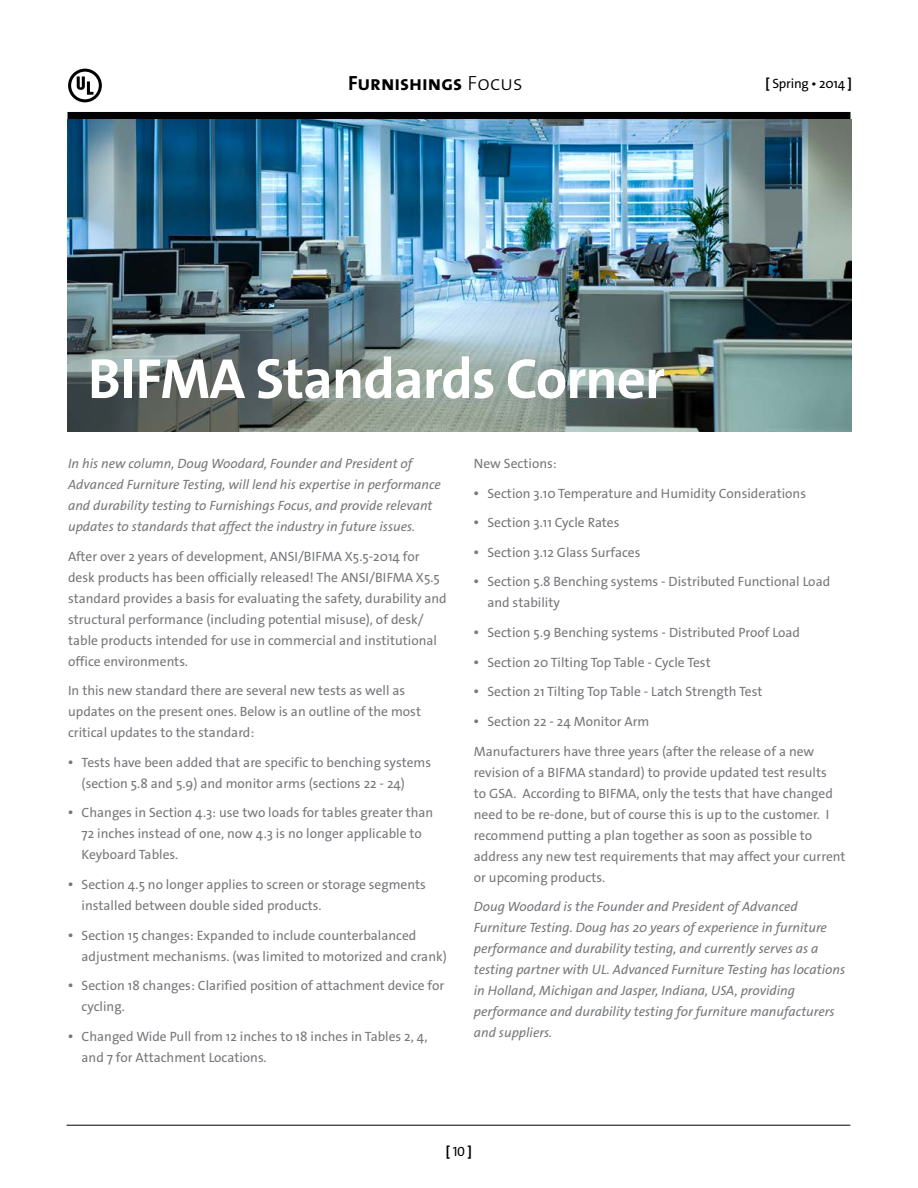
<style>
.page{position:relative;width:918px;height:1188px;background:#fff}
.page>*{position:absolute;margin:0;border:0;box-sizing:border-box;transform-origin:0 0}
.t1{font:700 57px "The Sans Os F";letter-spacing:-.02em;color:#fff}
.t2{font:700 20.7px "The Sans Os F";color:#000}
.t3{font:13.5px/21px "The Sans Os F";color:#77787b}
.t4{font:italic 13.5px/21px "The Sans Os F";color:#77787b}
.t5{font:13.5px "The Sans Os F";letter-spacing:-.02em;color:#000}
.t6{font:700 13.5px "The Sans Os F";color:#000}
.s1{font-weight:300}
.s2{font-weight:700}
.s3{font-family:"Myriad Pro";font-size:18px}
.s4{font-weight:400}
</style>
<div class="page">
<svg style="left:68px;top:69px;width:34px;height:33px"></svg>
<div style="left:68px;top:112px;width:782px;height:7px;background:#000"></div>
<img style="left:67px;top:119px;width:785px;height:313px">
<hr style="left:67px;top:1125px;width:783px;height:1px;background:#000">
<h2 class="t2" style="left:348px;top:70px;width:176px">Furnishings <span class="s1">Focus</span></h2>
<p class="t5" style="left:766px;top:74px;width:88px"><span class="s2">[</span> Spring • 2014 <span class="s2">]</span></p>
<h1 class="t1" style="left:88px;top:342px;width:579px">BIFMA Standards Corner</h1>
<p class="t4" style="left:68px;top:453px;width:374px">In his new column, Doug Woodard, Founder and President of Advanced Furniture Testing, will lend his expertise in performance and durability testing to Furnishings Focus, and provide relevant updates to standards that affect the industry in future issues.</p>
<p class="t3" style="left:68px;top:546px;width:380px">After over 2 years of development, ANSI/BIFMA X5.5-2014 for desk products has been officially released! The ANSI/BIFMA X5.5 standard provides a basis for evaluating the safety, durability and structural performance (including potential misuse), of desk/ table products intended for use in commercial and institutional office environments.</p>
<p class="t3" style="left:68px;top:680px;width:354px">In this new standard there are several new tests as well as updates on the present ones. Below is an outline of the most critical updates to the standard:</p>
<p class="t3" style="left:82px;top:752px;width:351px;text-indent:-14px"><span class="s3">•</span> Tests have been added that are specific to benching systems (section 5.8 and 5.9) and monitor arms (sections 22 - 24)</p>
<p class="t3" style="left:82px;top:803px;width:353px;text-indent:-14px"><span class="s3">•</span> Changes in Section 4.3: use two loads for tables greater than<br>72 inches instead of one, now 4.3 is no longer applicable to<br>Keyboard Tables.</p>
<p class="t3" style="left:82px;top:874px;width:346px;text-indent:-14px"><span class="s3">•</span> Section 4.5 no longer applies to screen or storage segments installed between double sided products.</p>
<p class="t3" style="left:82px;top:925px;width:367px;text-indent:-14px"><span class="s3">•</span> Section 15 changes: Expanded to include counterbalanced adjustment mechanisms. (was limited to motorized and crank)</p>
<p class="t3" style="left:82px;top:975px;width:364px;text-indent:-14px"><span class="s3">•</span> Section 18 changes: Clarified position of attachment device for cycling.</p>
<p class="t3" style="left:82px;top:1026px;width:348px;text-indent:-14px"><span class="s3">•</span> Changed Wide Pull from 12 inches to 18 inches in Tables 2, 4, and 7 for Attachment Locations.</p>
<p class="t3" style="left:474px;top:453px;width:84px">New Sections:</p>
<p class="t3" style="left:474px;top:483px;width:334px"><span class="s3">•</span> Section 3.10 Temperature and Humidity Considerations</p>
<p class="t3" style="left:474px;top:512px;width:147px"><span class="s3">•</span> Section 3.11 Cycle Rates</p>
<p class="t3" style="left:474px;top:542px;width:168px"><span class="s3">•</span> Section 3.12 Glass Surfaces</p>
<p class="t3" style="left:487px;top:572px;width:344px;text-indent:-14px"><span class="s3">•</span> Section 5.8 Benching systems - Distributed Functional Load and stability</p>
<p class="t3" style="left:474px;top:622px;width:328px"><span class="s3">•</span> Section 5.9 Benching systems - Distributed Proof Load</p>
<p class="t3" style="left:474px;top:652px;width:238px"><span class="s3">•</span> Section 20 Tilting Top Table - Cycle Test</p>
<p class="t3" style="left:474px;top:681px;width:290px"><span class="s3">•</span> Section 21 Tilting Top Table - Latch Strength Test</p>
<p class="t3" style="left:474px;top:707px;width:342px;line-height:29.7px"><span class="s3">•</span> Section 22 - 24 Monitor Arm<br>Manufacturers have three years (after the release of a new</p>
<p class="t3" style="left:474px;top:762px;width:373px">revision of a BIFMA standard) to provide updated test results<br>to GSA. According to BIFMA, only the tests that have changed need to be re-done, but of course this is up to the customer. I recommend putting a plan together as soon as possible to address any new test requirements that may affect your current or upcoming products.</p>
<p class="t4" style="left:474px;top:896px;width:373px">Doug Woodard is the Founder and President of Advanced Furniture Testing. Doug has 20 years of experience in furniture performance and durability testing, and currently serves as a testing partner with UL. Advanced Furniture Testing has locations in Holland, Michigan and Jasper, Indiana, USA, providing performance and durability testing for furniture manufacturers and suppliers.</p>
<p class="t6" style="left:446px;top:1143px;width:28px">[ <span class="s4">10</span>]</p>
</div>
